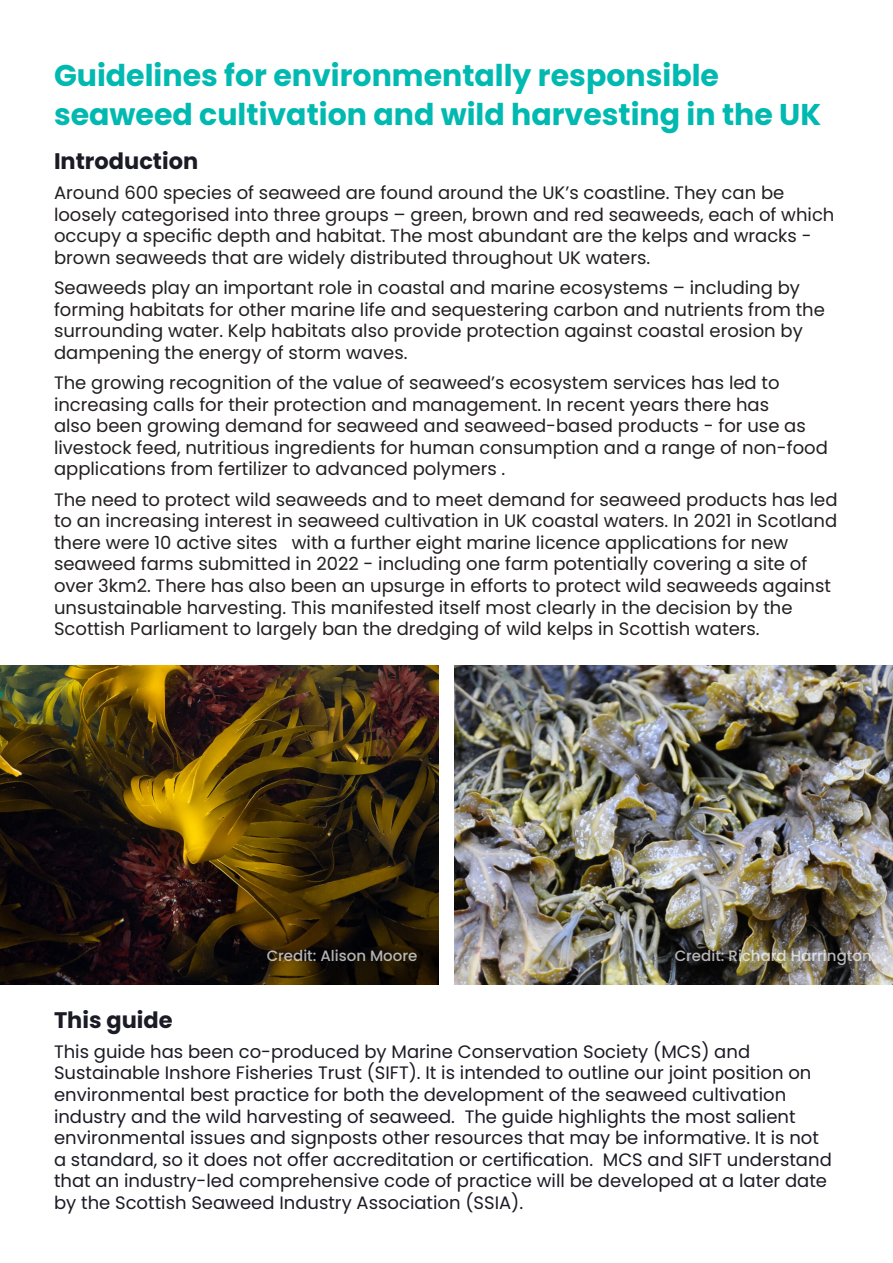
<style>
.page{position:relative;width:893px;height:1263px;background:#fff}
.page>*{position:absolute;margin:0;border:0;box-sizing:border-box;transform-origin:0 0}
.Heading{font:700 30px/39.6px "Poppins";color:#00b9b0}
.Subheading{font:700 22.5px "Poppins";color:#1b1b26}
.Body{font:18px/21.6px "Poppins";color:#231f20}
.Body-2{font:18px/21.6px "Poppins";color:#1b1b26}
.t1{font:500 15px "Poppins";color:#fff}
</style>
<div class="page">
<img style="left:0;top:665px;width:439px;height:319px">
<img style="left:454px;top:665px;width:439px;height:319px">
<p class="Heading" style="left:54px;top:55px;width:769px">Guidelines for environmentally responsible seaweed cultivation and wild harvesting in the UK</p>
<p class="Subheading" style="left:54px;top:148px;width:146px">Introduction</p>
<p class="Body" style="left:54px;top:182px;width:782px">Around 600 species of seaweed are found around the UK’s coastline. They can be loosely categorised into three groups – green, brown and red seaweeds, each of which occupy a specific depth and habitat. The most abundant are the kelps and wracks - brown seaweeds that are widely distributed throughout UK waters.</p>
<p class="Body" style="left:54px;top:277px;width:772px">Seaweeds play an important role in coastal and marine ecosystems – including by forming habitats for other marine life and sequestering carbon and nutrients from the surrounding water. Kelp habitats also provide protection against coastal erosion by dampening the energy of storm waves.</p>
<p class="Body" style="left:54px;top:372px;width:775px">The growing recognition of the value of seaweed’s ecosystem services has led to increasing calls for their protection and management. In recent years there has<br>also been growing demand for seaweed and seaweed-based products - for use as livestock feed, nutritious ingredients for human consumption and a range of non-food applications from fertilizer to advanced polymers .</p>
<p class="Body" style="left:54px;top:489px;width:785px">The need to protect wild seaweeds and to meet demand for seaweed products has led to an increasing interest in seaweed cultivation in UK coastal waters. In 2021 in Scotland there were 10 active sites with a further eight marine licence applications for new seaweed farms submitted in 2022 - including one farm potentially covering a site of over 3km2. There has also been an upsurge in efforts to protect wild seaweeds against unsustainable harvesting. This manifested itself most clearly in the decision by the Scottish Parliament to largely ban the dredging of wild kelps in Scottish waters.</p>
<p class="t1" style="left:267px;top:947px;width:152px">Credit: Alison Moore</p>
<p class="t1" style="left:675px;top:947px;width:199px">Credit: Richard Harrington</p>
<p class="Subheading" style="left:54px;top:1007px;width:120px">This guide</p>
<p class="Body-2" style="left:54px;top:1041px;width:779px">This guide has been co-produced by Marine Conservation Society (MCS) and Sustainable Inshore Fisheries Trust (SIFT). It is intended to outline our joint position on environmental best practice for both the development of the seaweed cultivation industry and the wild harvesting of seaweed. The guide highlights the most salient environmental issues and signposts other resources that may be informative. It is not a standard, so it does not offer accreditation or certification. MCS and SIFT understand that an industry-led comprehensive code of practice will be developed at a later date by the Scottish Seaweed Industry Association (SSIA).</p>
</div>
